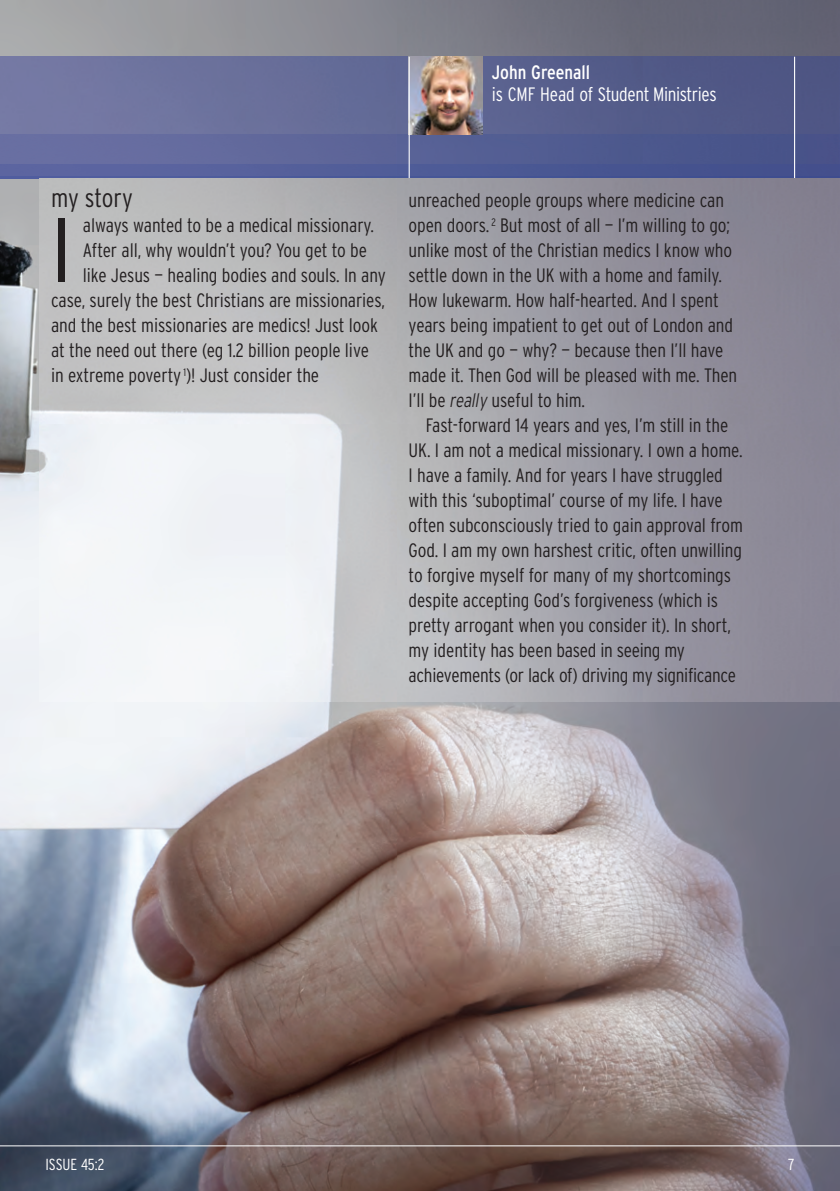
<style>
.page{position:relative;width:840px;height:1191px;background:#fff}
.page>*{position:absolute;margin:0;border:0;box-sizing:border-box;transform-origin:0 0}
.t1{font:300 condensed 90.8px "Interstate";color:#231f20}
.t2{font:300 condensed 26px "Interstate";letter-spacing:-.005em;color:#231f20}
.t3{font:300 condensed 19.4px/25px "Interstate";letter-spacing:-.005em;color:#231f20}
.t4{font:300 condensed 19.4px "Interstate";letter-spacing:-.02em;color:#fff}
.t5{font:condensed 19.4px "Interstate";color:#fff}
.t6{font:300 condensed 16px "Interstate";color:#fff}
.s1{font-style:italic;font-stretch:normal}
</style>
<div class="page">
<img style="left:0;top:0;width:397px;height:1191px">
<img style="left:397px;top:701px;width:442px;height:490px">
<img style="left:397px;top:0;width:442px;height:57px">
<img style="left:0;top:57px;width:839px;height:122px">
<hr style="left:0;top:1145px;width:839px;height:1px;background:#fff">
<img style="left:409px;top:57px;width:73px;height:77px">
<hr style="left:793px;top:57px;width:1px;height:121px;background:#fff">
<hr style="left:408px;top:57px;width:1px;height:122px;background:#fff">
<img style="left:40px;top:179px;width:799px;height:522px">
<p class="t5" style="left:491px;top:60px;width:100px">John Greenall</p>
<p class="t4" style="left:491px;top:82px;width:226px">is CMF Head of Student Ministries</p>
<h2 class="t2" style="left:51px;top:183px;width:83px">my story</h2>
<h1 class="t1" style="left:51px;top:197px;width:21px">I</h1>
<p class="t3" style="left:83px;top:213px;width:292px">always wanted to be a medical missionary.</p>
<p class="t3" style="left:83px;top:238px;width:285px">After all, why wouldn’t you? You get to be</p>
<p class="t3" style="left:83px;top:263px;width:304px">like Jesus — healing bodies and souls. In any</p>
<p class="t3" style="left:51px;top:288px;width:335px">case, surely the best Christians are missionaries,</p>
<p class="t3" style="left:51px;top:313px;width:328px">and the best missionaries are medics! Just look</p>
<p class="t3" style="left:51px;top:338px;width:319px">at the need out there (eg 1.2 billion people live</p>
<p class="t3" style="left:51px;top:363px;width:269px">in extreme poverty <sup>1</sup>)! Just consider the</p>
<p class="t3" style="left:408px;top:188px;width:330px">unreached people groups where medicine can open doors. <sup>2</sup> But most of all — I’m willing to go; unlike most of the Christian medics I know who settle down in the UK with a home and family.<br>How lukewarm. How half-hearted. And I spent years being impatient to get out of London and the UK and go — why? — because then I’ll have made it. Then God will be pleased with me. Then I’ll be <span class="s1">really</span> useful to him.</p>
<p class="t3" style="left:408px;top:413px;width:335px;text-indent:17px">Fast-forward 14 years and yes, I’m still in the UK. I am not a medical missionary. I own a home.<br>I have a family. And for years I have struggled with this ‘suboptimal’ course of my life. I have often subconsciously tried to gain approval from God. I am my own harshest critic, often unwilling to forgive myself for many of my shortcomings despite accepting God’s forgiveness (which is pretty arrogant when you consider it). In short, my identity has been based in seeing my achievements (or lack of) driving my significance</p>
<p class="t6" style="left:45px;top:1154px;width:60px">ISSUE 45:2</p>
<p class="t6" style="left:787px;top:1154px;width:8px">7</p>
</div>
